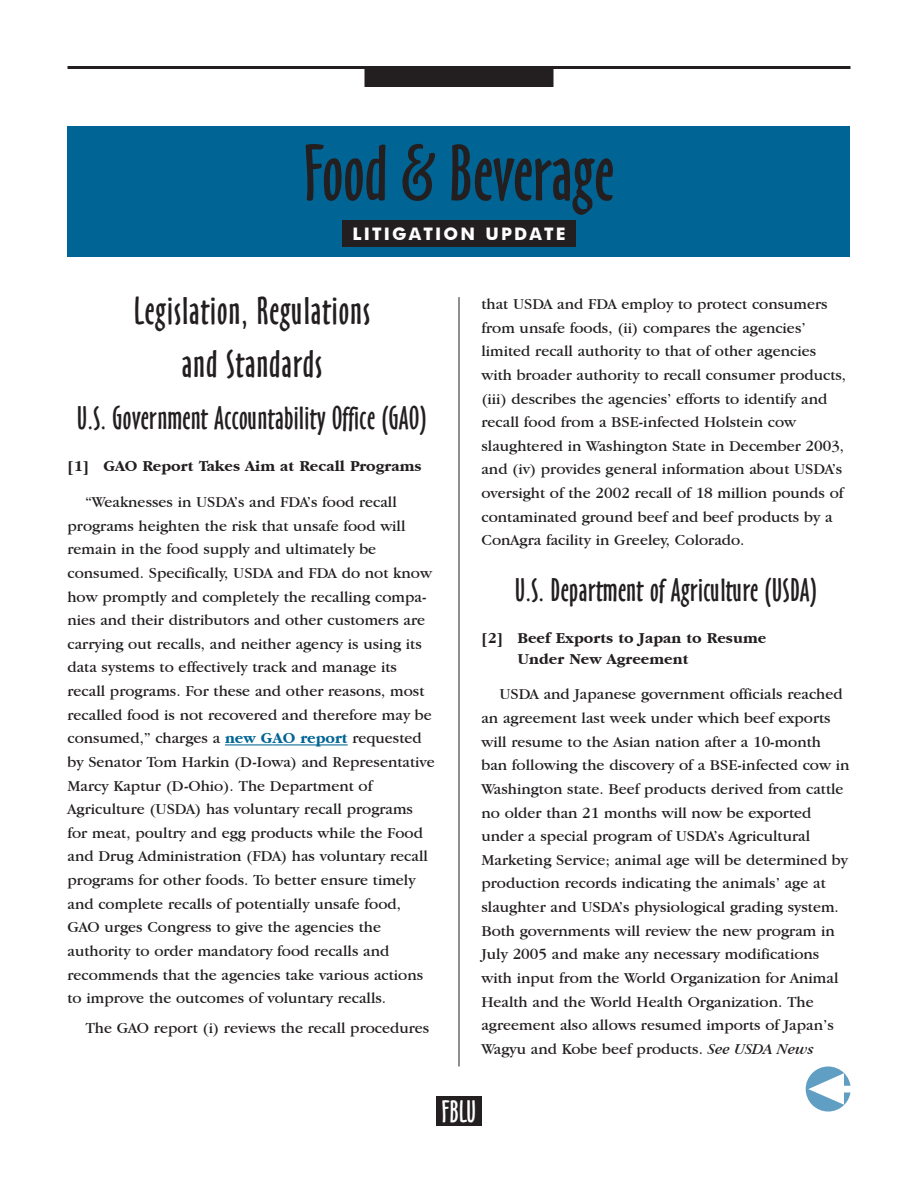
<style>
.page{position:relative;width:918px;height:1188px;background:#fff}
.page>*{position:absolute;margin:0;border:0;box-sizing:border-box;transform-origin:0 0}
.t1{font:73.5px "Oz Handicraft BT";color:#231f20}
.t2{font:36px/52.5px "Oz Handicraft BT";letter-spacing:.03em;color:#231f20;text-align:center}
.t3{font:30px "Oz Handicraft BT";letter-spacing:.015em;color:#231f20}
.t4{font:28.5px "Oz Handicraft BT";color:#fff}
.t5{font:700 17.25px "Futura BT";letter-spacing:.125em;color:#fff}
.t6{font:15.75px/23.7px "Garamond IT Cby BT";color:#231f20}
.t7{font:700 15.75px/21px "Garamond IT Cby BT";color:#231f20}
.s1{font-weight:700;color:#006494}
.s2{font-style:italic}
</style>
<div class="page">
<hr style="left:68px;top:66px;width:782px;height:3px;background:#231f20">
<div style="left:364px;top:69px;width:190px;height:18px;background:#231f20"></div>
<hr style="left:459px;top:297px;width:1px;height:770px;background:#231f20">
<div style="left:436px;top:1096px;width:46px;height:30px;background:#231f20"></div>
<svg style="left:806px;top:1066px;width:44px;height:46px"></svg>
<div style="left:68px;top:126px;width:782px;height:131px;background:#006494"></div>
<div style="left:342px;top:220px;width:234px;height:27px;background:#231f20"></div>
<hr style="left:225px;top:744px;width:48px;height:1px;background:#006494">
<hr style="left:283px;top:744px;width:59px;height:1px;background:#006494">
<h1 class="t1" style="left:304px;top:131px;width:312px">Food &amp; Beverage</h1>
<p class="t5" style="left:352px;top:223px;width:215px">LITIGATION UPDATE</p>
<h2 class="t2" style="left:134px;top:286px;width:238px">Legislation, Regulations and Standards</h2>
<h3 class="t3" style="left:77px;top:401px;width:351px">U.S. Government Accountability Office (GAO)</h3>
<p class="t7" style="left:68px;top:456px;width:356px">[1] GAO Report Takes Aim at Recall Programs</p>
<p class="t6" style="left:67px;top:490px;width:369px;text-indent:18px">“Weaknesses in USDA’s and FDA’s food recall programs heighten the risk that unsafe food will remain in the food supply and ultimately be consumed. Specifically, USDA and FDA do not know how promptly and completely the recalling compa&shy;nies and their distributors and other customers are carrying out recalls, and neither agency is using its data systems to effectively track and manage its recall programs. For these and other reasons, most recalled food is not recovered and therefore may be consumed,” charges a <span class="s1">new GAO report</span> requested by Senator Tom Harkin (D-Iowa) and Representative Marcy Kaptur (D-Ohio). The Department of Agriculture (USDA) has voluntary recall programs for meat, poultry and egg products while the Food and Drug Administration (FDA) has voluntary recall programs for other foods. To better ensure timely and complete recalls of potentially unsafe food, GAO urges Congress to give the agencies the authority to order mandatory food recalls and recommends that the agencies take various actions to improve the outcomes of voluntary recalls.</p>
<p class="t6" style="left:85px;top:1016px;width:345px">The GAO report (i) reviews the recall procedures</p>
<p class="t6" style="left:481px;top:292px;width:366px">that USDA and FDA employ to protect consumers from unsafe foods, (ii) compares the agencies’ limited recall authority to that of other agencies with broader authority to recall consumer products, (iii) describes the agencies’ efforts to identify and recall food from a BSE-infected Holstein cow slaughtered in Washington State in December 2003, and (iv) provides general information about USDA’s oversight of the 2002 recall of 18 million pounds of contaminated ground beef and beef products by a ConAgra facility in Greeley, Colorado.</p>
<h3 class="t3" style="left:515px;top:573px;width:303px">U.S. Department of Agriculture (USDA)</h3>
<p class="t7" style="left:517px;top:627px;width:250px;text-indent:-36px">[2] Beef Exports to Japan to Resume<br>Under New Agreement</p>
<p class="t6" style="left:481px;top:682px;width:370px;text-indent:18px">USDA and Japanese government officials reached an agreement last week under which beef exports will resume to the Asian nation after a 10-month ban following the discovery of a BSE-infected cow in Washington state. Beef products derived from cattle no older than 21 months will now be exported under a special program of USDA’s Agricultural Marketing Service; animal age will be determined by production records indicating the animals’ age at slaughter and USDA’s physiological grading system.<br>Both governments will review the new program in July 2005 and make any necessary modifications with input from the World Organization for Animal Health and the World Health Organization. The agreement also allows resumed imports of Japan’s Wagyu and Kobe beef products. <span class="s2">See USDA News</span></p>
<h3 class="t4" style="left:442px;top:1095px;width:36px">FBLU</h3>
</div>
